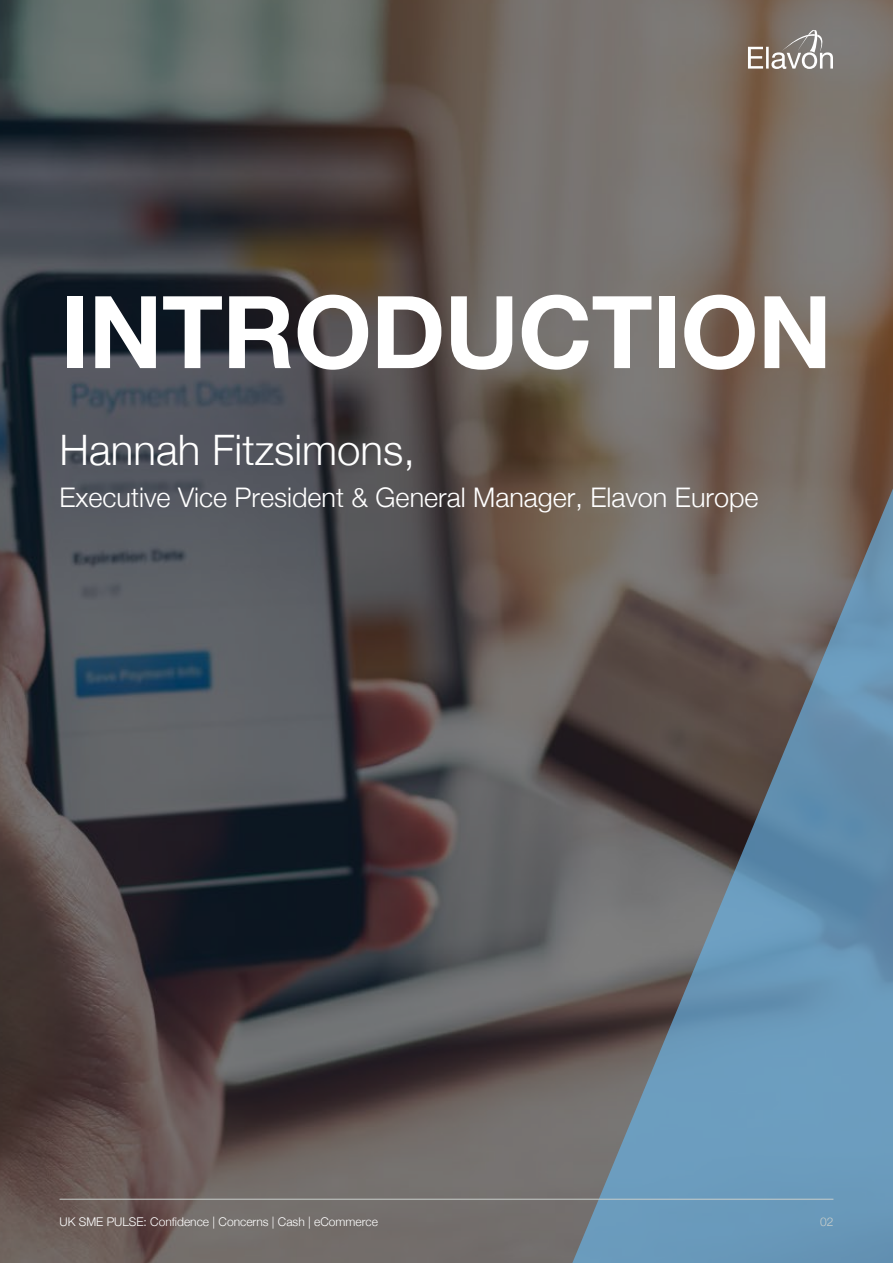
<style>
.page{position:relative;width:893px;height:1263px;background:#fff}
.page>*{position:absolute;margin:0;border:0;box-sizing:border-box;transform-origin:0 0}
.t1{font:700 100.5px "Helvetica Neue";letter-spacing:-.01em;color:#fff}
.t2{font:300 42px "Helvetica Neue";color:#fff}
.t3{font:300 27px "Helvetica Neue";color:#fff}
.t4{font:300 12px "Helvetica Neue";color:#fff}
.t5{font:300 12px "Helvetica Neue";color:#c8cecb}
</style>
<div class="page">
<img style="left:0;top:0;width:893px;height:1263px">
<svg style="left:564px;top:435px;width:329px;height:828px;background:#677784"></svg>
<svg style="left:748px;top:30px;width:85px;height:39px;background:#978e86"></svg>
<hr style="left:60px;top:1199px;width:773px;height:1px;background:#c8cecb">
<h1 class="t1" style="left:60px;top:253px;width:774px">INTRODUCTION</h1>
<h2 class="t2" style="left:60px;top:416px;width:357px">Hannah Fitzsimons,</h2>
<p class="t3" style="left:60px;top:475px;width:700px">Executive Vice President &amp; General Manager, Elavon Europe</p>
<p class="t4" style="left:60px;top:1212px;width:320px">UK SME PULSE: Confidence | Concerns | Cash | eCommerce</p>
<p class="t5" style="left:820px;top:1212px;width:15px">02</p>
</div>
